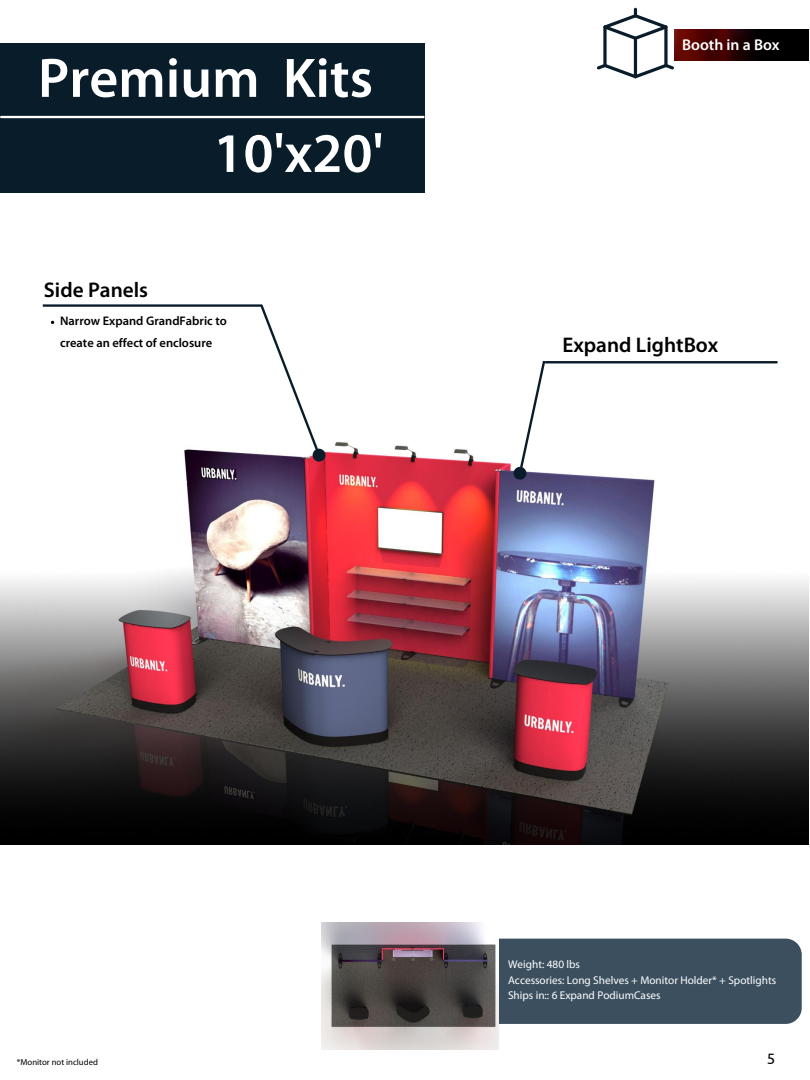
<style>
.page{position:relative;width:810px;height:1080px;background:#fff}
.page>*{position:absolute;margin:0;border:0;box-sizing:border-box;transform-origin:0 0}
.t1{font:600 56.12px "Myriad Pro";color:#fff}
.t2{font:600 21.25px "Myriad Pro";color:#000}
.t3{font:600 15.69px "Myriad Pro";color:#fff}
.t4{font:15px "Ubuntu";color:#000}
.t5{font:600 12.5px/21.1px "Myriad Pro";color:#000}
.t6{font:11.25px/15.5px "Myriad Pro";color:#fff}
.t7{font:8.75px "Myriad Pro";color:#000}
</style>
<div class="page">
<svg style="left:597px;top:8px;width:77px;height:70px"></svg>
<hr style="left:634px;top:37px;width:3px;height:41px;background:#081c29;border-radius:2px">
<img style="left:674px;top:30px;width:134px;height:31px">
<img style="left:0;top:441px;width:808px;height:404px">
<div style="left:0;top:43px;width:425px;height:150px;background:#081c29"></div>
<hr style="left:1px;top:116px;width:423px;height:2px;background:#fff">
<svg style="left:43px;top:304px;width:284px;height:160px"></svg>
<div style="left:484px;top:939px;width:318px;height:85px;background:#3b4f5f;border-radius:16px"></div>
<img style="left:321px;top:922px;width:177px;height:127px">
<svg style="left:512px;top:360px;width:266px;height:121px"></svg>
<h1 class="t1" style="left:38px;top:55px;width:337px">Premium Kits</h1>
<h1 class="t1" style="left:213px;top:130px;width:172px">10'x20'</h1>
<h2 class="t2" style="left:44px;top:281px;width:106px">Side Panels</h2>
<p class="t5" style="left:60px;top:312px;width:168px">Narrow Expand GrandFabric to create an effect of enclosure</p>
<h3 class="t3" style="left:682px;top:38px;width:99px">Booth in a Box</h3>
<h2 class="t2" style="left:562px;top:336px;width:157px">Expand LightBox</h2>
<p class="t6" style="left:508px;top:958px;width:270px">Weight: 480 lbs<br>Accessories: Long Shelves + Monitor Holder* + Spotlights<br>Ships in:: 6 Expand PodiumCases</p>
<p class="t7" style="left:17px;top:1059px;width:83px">*Monitor not included</p>
<h3 class="t4" style="left:767px;top:1050px;width:10px">5</h3>
</div>
